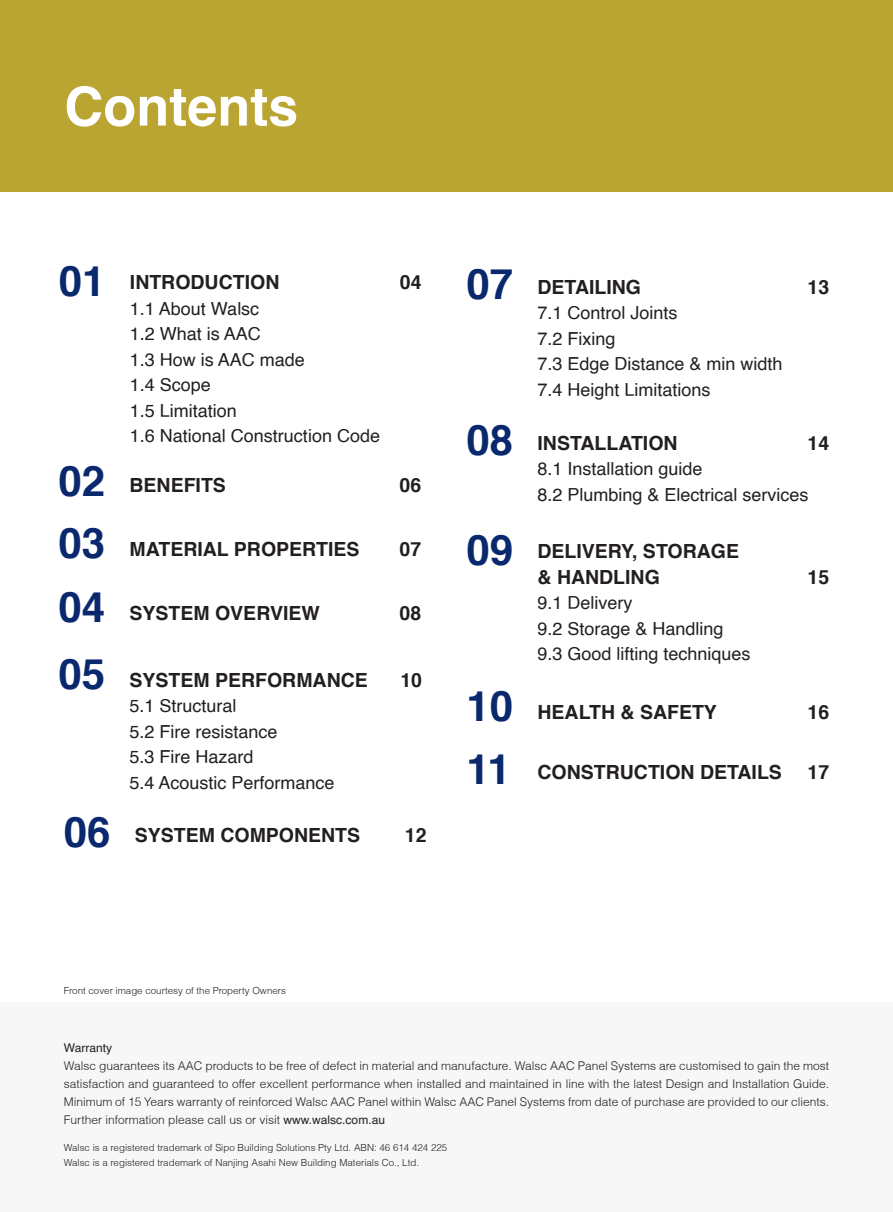
<style>
.page{position:relative;width:893px;height:1212px;background:#fff}
.page>*{position:absolute;margin:0;border:0;box-sizing:border-box;transform-origin:0 0}
.t1{font:700 54px "Helvetica";color:#fff}
.t2{font:700 42px "Helvetica";color:#09286d}
.t3{font:700 19.5px "Helvetica";color:#231f20}
.t4{font:18px "Helvetica";color:#231f20}
.t5{font:300 12px/18px "Helvetica";color:#231f20;text-align:justify}
.t6{font:12px "Helvetica";color:#231f20}
.t7{font:300 9.75px "Helvetica";color:#231f20}
.s1{font-weight:400}
</style>
<div class="page">
<div style="left:0;top:0;width:893px;height:191px;background:#bba532"></div>
<div style="left:0;top:1002px;width:893px;height:210px;background:#f7f7f8"></div>
<p class="t1" style="left:64px;top:63px;width:235px">Contents</p>
<p class="t2" style="left:59px;top:247px;width:48px">01</p>
<p class="t3" style="left:130px;top:267px;width:151px">INTRODUCTION</p>
<p class="t3" style="left:400px;top:267px;width:23px">04</p>
<p class="t4" style="left:130px;top:294px;width:131px">1.1 About Walsc</p>
<p class="t4" style="left:130px;top:320px;width:133px">1.2 What is AAC</p>
<p class="t4" style="left:130px;top:345px;width:177px">1.3 How is AAC made</p>
<p class="t4" style="left:130px;top:371px;width:83px">1.4 Scope</p>
<p class="t4" style="left:130px;top:396px;width:109px">1.5 Limitation</p>
<p class="t4" style="left:130px;top:422px;width:252px">1.6 National Construction Code</p>
<p class="t2" style="left:59px;top:447px;width:48px">02</p>
<p class="t3" style="left:130px;top:470px;width:98px">BENEFITS</p>
<p class="t3" style="left:400px;top:470px;width:23px">06</p>
<p class="t2" style="left:59px;top:510px;width:48px">03</p>
<p class="t2" style="left:59px;top:574px;width:48px">04</p>
<p class="t2" style="left:59px;top:640px;width:48px">05</p>
<p class="t3" style="left:130px;top:534px;width:232px">MATERIAL PROPERTIES</p>
<p class="t3" style="left:400px;top:534px;width:23px">07</p>
<p class="t3" style="left:130px;top:597px;width:192px">SYSTEM OVERVIEW</p>
<p class="t3" style="left:400px;top:597px;width:23px">08</p>
<p class="t3" style="left:130px;top:664px;width:240px">SYSTEM PERFORMANCE</p>
<p class="t3" style="left:400px;top:664px;width:23px">10</p>
<p class="t4" style="left:130px;top:692px;width:109px">5.1 Structural</p>
<p class="t4" style="left:130px;top:717px;width:150px">5.2 Fire resistance</p>
<p class="t4" style="left:130px;top:743px;width:126px">5.3 Fire Hazard</p>
<p class="t4" style="left:130px;top:768px;width:207px">5.4 Acoustic Performance</p>
<p class="t2" style="left:64px;top:798px;width:48px">06</p>
<p class="t3" style="left:135px;top:819px;width:227px">SYSTEM COMPONENTS</p>
<p class="t3" style="left:405px;top:819px;width:23px">12</p>
<p class="t2" style="left:467px;top:250px;width:48px">07</p>
<p class="t3" style="left:537px;top:271px;width:105px">DETAILING</p>
<p class="t3" style="left:807px;top:271px;width:23px">13</p>
<p class="t4" style="left:537px;top:299px;width:142px">7.1 Control Joints</p>
<p class="t4" style="left:537px;top:324px;width:80px">7.2 Fixing</p>
<p class="t4" style="left:537px;top:350px;width:247px">7.3 Edge Distance &amp; min width</p>
<p class="t4" style="left:537px;top:375px;width:175px">7.4 Height Limitations</p>
<p class="t2" style="left:467px;top:406px;width:48px">08</p>
<p class="t3" style="left:537px;top:427px;width:142px">INSTALLATION</p>
<p class="t3" style="left:807px;top:427px;width:23px">14</p>
<p class="t4" style="left:537px;top:455px;width:167px">8.1 Installation guide</p>
<p class="t4" style="left:537px;top:481px;width:273px">8.2 Plumbing &amp; Electrical services</p>
<p class="t2" style="left:467px;top:516px;width:48px">09</p>
<p class="t3" style="left:537px;top:536px;width:203px">DELIVERY, STORAGE</p>
<p class="t3" style="left:537px;top:561px;width:124px">&amp; HANDLING</p>
<p class="t3" style="left:807px;top:561px;width:23px">15</p>
<p class="t4" style="left:537px;top:589px;width:97px">9.1 Delivery</p>
<p class="t4" style="left:537px;top:615px;width:188px">9.2 Storage &amp; Handling</p>
<p class="t4" style="left:537px;top:640px;width:215px">9.3 Good lifting techniques</p>
<p class="t2" style="left:467px;top:672px;width:48px">10</p>
<p class="t3" style="left:537px;top:696px;width:181px">HEALTH &amp; SAFETY</p>
<p class="t3" style="left:807px;top:696px;width:23px">16</p>
<p class="t2" style="left:467px;top:736px;width:46px">11</p>
<p class="t3" style="left:537px;top:757px;width:246px">CONSTRUCTION DETAILS</p>
<p class="t3" style="left:807px;top:757px;width:23px">17</p>
<p class="t7" style="left:64px;top:984px;width:224px">Front cover image courtesy of the Property Owners</p>
<p class="t6" style="left:64px;top:1039px;width:50px">Warranty</p>
<p class="t5" style="left:64px;top:1057px;width:767px">Walsc guarantees its AAC products to be free of defect in material and manufacture. Walsc AAC Panel Systems are customised to gain the most satisfaction and guaranteed to offer excellent performance when installed and maintained in line with the latest Design and Installation Guide.<br>Minimum of 15 Years warranty of reinforced Walsc AAC Panel within Walsc AAC Panel Systems from date of purchase are provided to our clients.<br>Further information please call us or visit <span class="s1">www.walsc.com.au</span></p>
<p class="t7" style="left:64px;top:1141px;width:385px">Walsc is a registered trademark of Sipo Building Solutions Pty Ltd. ABN: 46 614 424 225</p>
<p class="t7" style="left:64px;top:1156px;width:357px">Walsc is a registered trademark of Nanjing Asahi New Building Materials Co., Ltd.</p>
</div>
